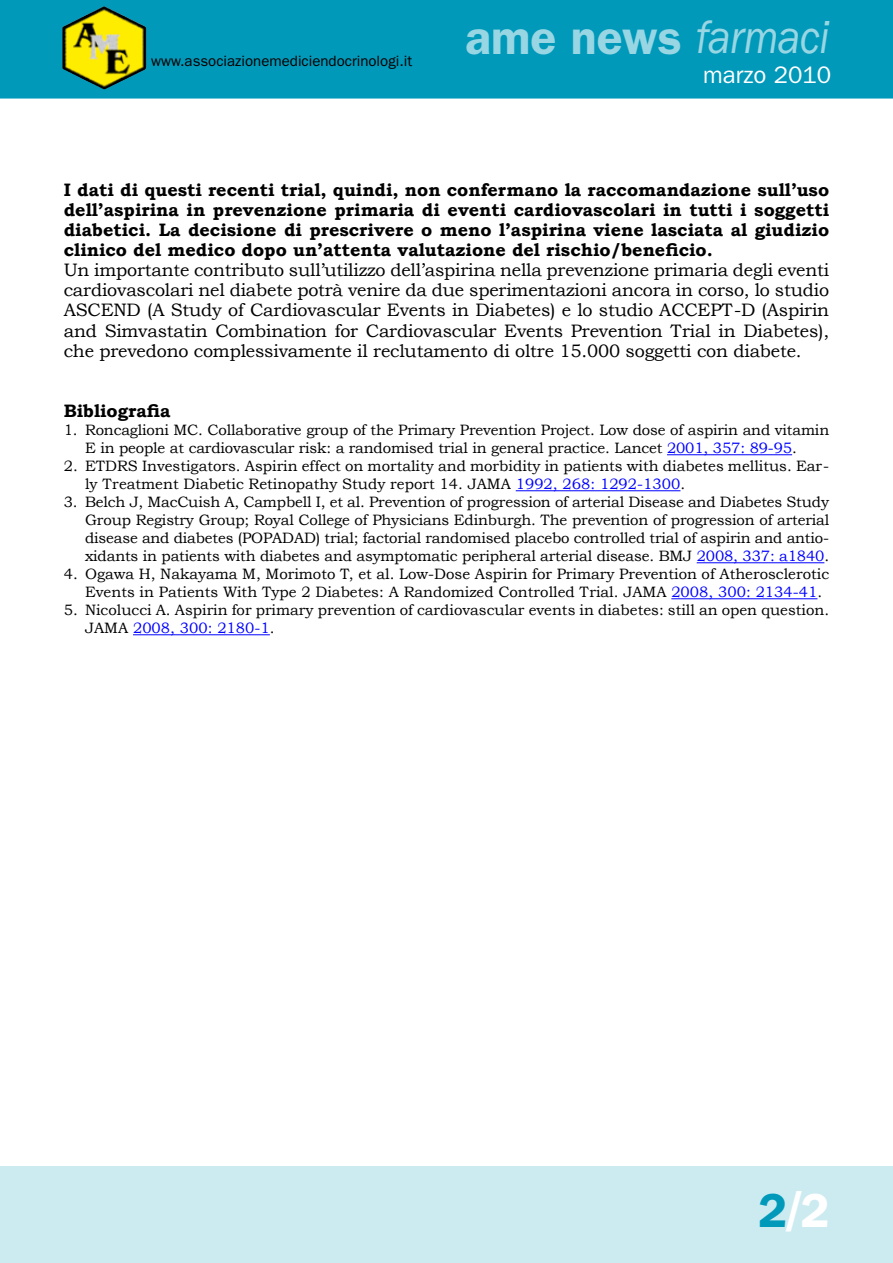
<style>
.page{position:relative;width:893px;height:1263px;background:#fff}
.page>*{position:absolute;margin:0;border:0;box-sizing:border-box;transform-origin:0 0}
.t1{font:600 48px "ITC Franklin Gothic Std";color:#99d6e3}
.t2{font:600 48px "ITC Franklin Gothic Std";color:#0099ba}
.t3{font:24px "ITC Franklin Gothic Std";color:#fff}
.t4{font:18px/20.1px "Bookman Old Style";letter-spacing:-.01em;color:#000;text-align:justify}
.t5{font:700 18px/20.1px "Bookman Old Style";color:#000;text-align:justify}
.t6{font:15px/18px "Bookman Old Style";color:#000}
.t7{font:15px "ITC Franklin Gothic Std";color:#000}
.s1{font-weight:400;font-style:italic}
.s2{color:#00f}
.s3{font-family:"Helvetica LT Std";font-weight:900;font-stretch:condensed;color:#fff}
.s4{color:#fff}
</style>
<div class="page">
<div style="left:0;top:1167px;width:893px;height:96px;background:#ccebf1"></div>
<div style="left:0;top:0;width:893px;height:99px;background:#0099ba"></div>
<img style="left:62px;top:6px;width:84px;height:84px">
<hr style="left:667px;top:454px;width:125px;height:1px;background:#00f">
<hr style="left:516px;top:490px;width:164px;height:1px;background:#00f">
<hr style="left:697px;top:562px;width:127px;height:1px;background:#00f">
<hr style="left:671px;top:598px;width:146px;height:1px;background:#00f">
<hr style="left:133px;top:634px;width:137px;height:1px;background:#00f">
<p class="t7" style="left:151px;top:53px;width:262px">www.associazionemediciendocrinologi.it</p>
<h1 class="t1" style="left:465px;top:9px;width:365px">ame news <span class="s1">farmaci</span></h1>
<h2 class="t3" style="left:703px;top:61px;width:130px">marzo 2010</h2>
<p class="t5" style="left:64px;top:179px;width:767px">I dati di questi recenti trial, quindi, non confermano la raccomandazione sull’uso dell’aspirina in prevenzione primaria di eventi cardiovascolari in tutti i soggetti diabetici. La decisione di prescrivere o meno l’aspirina viene lasciata al giudizio clinico del medico dopo un’attenta valutazione del rischio/beneficio.</p>
<p class="t4" style="left:64px;top:260px;width:767px">Un importante contributo sull’utilizzo dell’aspirina nella prevenzione primaria degli eventi cardiovascolari nel diabete potrà venire da due sperimentazioni ancora in corso, lo studio ASCEND (A Study of Cardiovascular Events in Diabetes) e lo studio ACCEPT-D (Aspirin and Simvastatin Combination for Cardiovascular Events Prevention Trial in Diabetes), che prevedono complessivamente il reclutamento di oltre 15.000 soggetti con diabete.</p>
<p class="t5" style="left:64px;top:400px;width:108px">Bibliografia</p>
<p class="t6" style="left:85px;top:421px;width:746px;text-indent:-21px">1. Roncaglioni MC. Collaborative group of the Primary Prevention Project. Low dose of aspirin and vitamin<br>E in people at cardiovascular risk: a randomised trial in general practice. Lancet <span class="s2">2001, 357: 89-95</span>.</p>
<p class="t6" style="left:85px;top:457px;width:746px;text-indent:-21px">2. ETDRS Investigators. Aspirin effect on mortality and morbidity in patients with diabetes mellitus. Ear&shy;ly Treatment Diabetic Retinopathy Study report 14. JAMA <span class="s2">1992, 268: 1292-1300</span>.</p>
<p class="t6" style="left:85px;top:493px;width:746px;text-align:justify;text-indent:-21px">3. Belch J, MacCuish A, Campbell I, et al. Prevention of progression of arterial Disease and Diabetes Study Group Registry Group; Royal College of Physicians Edinburgh. The prevention of progression of arterial disease and diabetes (POPADAD) trial; factorial randomised placebo controlled trial of aspirin and antio&shy;xidants in patients with diabetes and asymptomatic peripheral arterial disease. BMJ <span class="s2">2008, 337: a1840</span>.</p>
<p class="t6" style="left:85px;top:565px;width:746px;text-indent:-21px">4. Ogawa H, Nakayama M, Morimoto T, et al. Low-Dose Aspirin for Primary Prevention of Atherosclerotic<br>Events in Patients With Type 2 Diabetes: A Randomized Controlled Trial. JAMA <span class="s2">2008, 300: 2134-41</span>.</p>
<p class="t6" style="left:85px;top:601px;width:746px;text-indent:-21px">5. Nicolucci A. Aspirin for primary prevention of cardiovascular events in diabetes: still an open question.<br>JAMA <span class="s2">2008, 300: 2180-1</span>.</p>
<h1 class="t2" style="left:758px;top:1182px;width:72px">2<span class="s3">/</span><span class="s4">2</span></h1>
</div>
